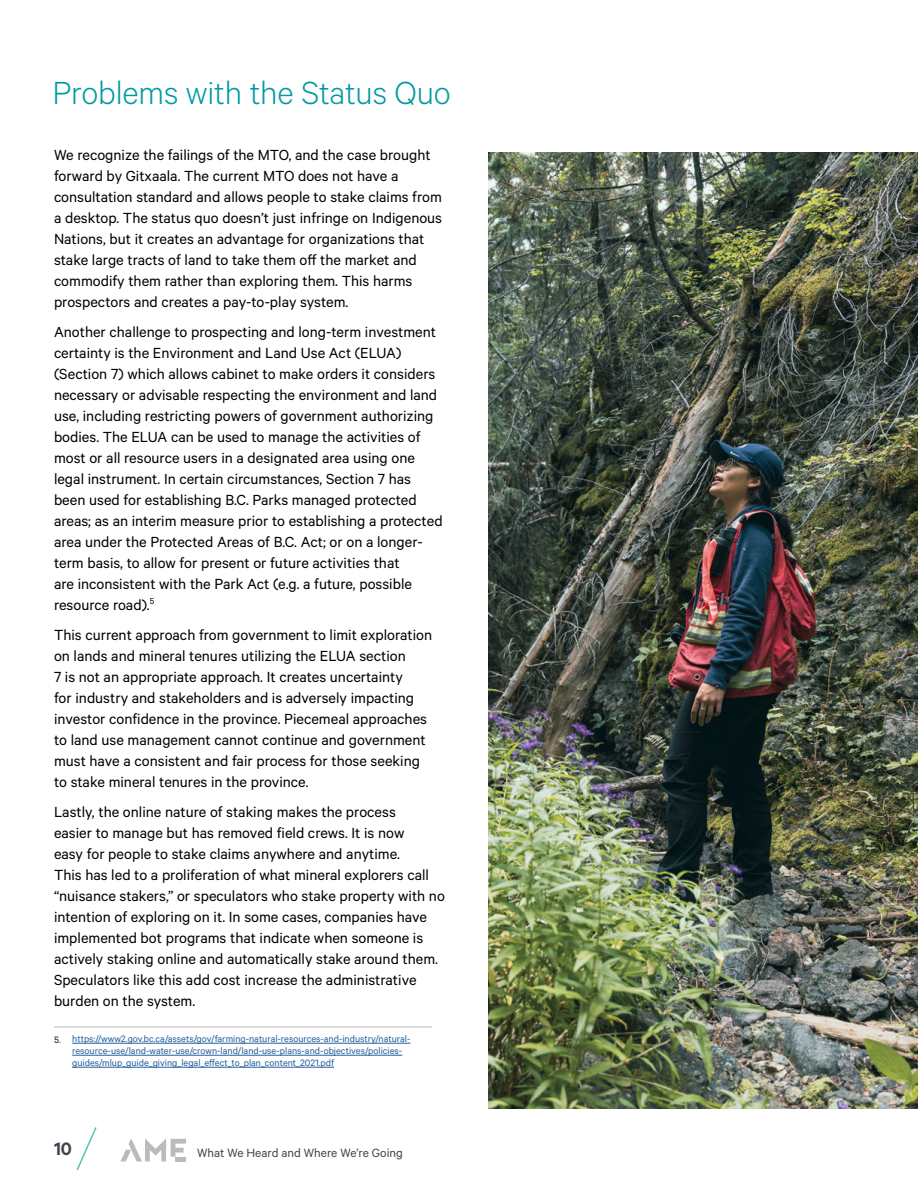
<style>
.page{position:relative;width:918px;height:1188px;background:#fff}
.page>*{position:absolute;margin:0;border:0;box-sizing:border-box;transform-origin:0 0}
.t1{font:300 36px "Calibre";letter-spacing:-.005em;color:#019aa2}
.t2{font:600 20.25px "Calibre";color:#3f454f}
.t3{font:16.5px/21px "Calibre";color:#000}
.t4{font:13.5px "Calibre";color:#3f454f}
.t5{font:10.5px/12px "Calibre";color:#215e9e}
.s1{font-weight:500;color:#3f454f}
.s2{color:#3f454f}
</style>
<div class="page">
<svg style="left:121px;top:1138px;width:65px;height:23px"></svg>
<hr style="left:175px;top:1157px;width:11px;height:4px;background:#babcb9">
<svg style="left:76px;top:1127px;width:21px;height:44px"></svg>
<hr style="left:54px;top:1027px;width:378px;height:1px;background:#babcb9">
<img style="left:488px;top:152px;width:430px;height:956px">
<hr style="left:72px;top:1043px;width:338px;height:1px;background:#215e9e">
<hr style="left:72px;top:1055px;width:330px;height:1px;background:#215e9e">
<hr style="left:72px;top:1067px;width:262px;height:1px;background:#215e9e">
<h1 class="t1" style="left:52px;top:72px;width:400px">Problems with the Status Quo</h1>
<p class="t3" style="left:54px;top:144px;width:390px">We recognize the failings of the MTO, and the case brought forward by Gitxaala. The current MTO does not have a consultation standard and allows people to stake claims from a desktop. The status quo doesn’t just infringe on Indigenous Nations, but it creates an advantage for organizations that stake large tracts of land to take them off the market and commodify them rather than exploring them. This harms prospectors and creates a pay-to-play system.</p>
<p class="t3" style="left:54px;top:321px;width:390px">Another challenge to prospecting and long-term investment certainty is the Environment and Land Use Act (ELUA) (Section 7) which allows cabinet to make orders it considers necessary or advisable respecting the environment and land use, including restricting powers of government authorizing bodies. The ELUA can be used to manage the activities of most or all resource users in a designated area using one legal instrument. In certain circumstances, Section 7 has been used for establishing B.C. Parks managed protected areas; as an interim measure prior to establishing a protected area under the Protected Areas of B.C. Act; or on a longer&shy;term basis, to allow for present or future activities that<br>are inconsistent with the Park Act (e.g. a future, possible resource road).<sup>5</sup></p>
<p class="t3" style="left:54px;top:624px;width:380px">This current approach from government to limit exploration on lands and mineral tenures utilizing the ELUA section<br>7 is not an appropriate approach. It creates uncertainty<br>for industry and stakeholders and is adversely impacting investor confidence in the province. Piecemeal approaches to land use management cannot continue and government must have a consistent and fair process for those seeking to stake mineral tenures in the province.</p>
<p class="t3" style="left:54px;top:801px;width:392px">Lastly, the online nature of staking makes the process<br>easier to manage but has removed field crews. It is now<br>easy for people to stake claims anywhere and anytime.<br>This has led to a proliferation of what mineral explorers call “nuisance stakers,” or speculators who stake property with no intention of exploring on it. In some cases, companies have implemented bot programs that indicate when someone is actively staking online and automatically stake around them.<br>Speculators like this add cost increase the administrative burden on the system.</p>
<p class="t5" style="left:72px;top:1033px;width:340px;text-indent:-18px"><span class="s1">5</span><span class="s2">.</span> https://www2.gov.bc.ca/assets/gov/farming-natural-resources-and-industry/natural&shy;resource-use/land-water-use/crown-land/land-use-plans-and-objectives/policies&shy;guides/mlup_guide_giving_legal_effect_to_plan_content_2021.pdf</p>
<p class="t2" style="left:54px;top:1136px;width:20px">10</p>
<p class="t4" style="left:197px;top:1145px;width:207px">What We Heard and Where We’re Going</p>
</div>
